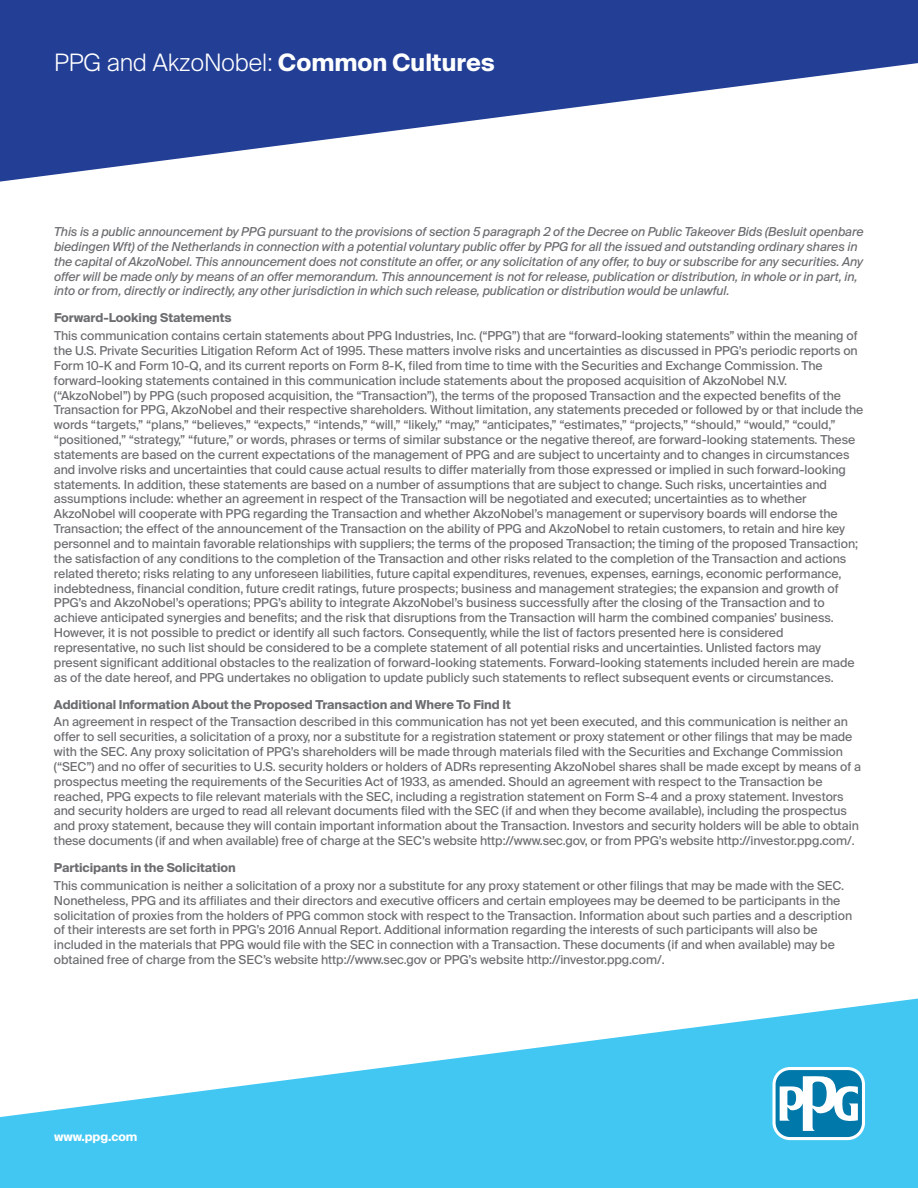
<style>
.page{position:relative;width:918px;height:1188px;background:#fff}
.page>*{position:absolute;margin:0;border:0;box-sizing:border-box;transform-origin:0 0}
.t1{font:300 24px "Suisse Intl";color:#fff}
.t2{font:12.3px/14.9px "Suisse Intl";letter-spacing:-.005em;color:#6c6d70}
.t3{font:italic 12.3px/14.9px "Suisse Intl";letter-spacing:-.005em;color:#6c6d70}
.t4{font:700 12.3px "Suisse Intl";letter-spacing:-.005em;color:#6c6d70}
.t5{font:700 12px "Suisse Intl";color:#fff}
.s1{font-weight:700}
</style>
<div class="page">
<svg style="left:0;top:998px;width:918px;height:190px;fill:#42c7f2"></svg>
<svg style="left:0;top:0;width:918px;height:182px;fill:#223e95"></svg>
<svg style="left:772px;top:1067px;width:93px;height:73px"></svg>
<div style="left:776px;top:1070px;width:86px;height:67px;background:#0078aa;border-radius:14px"></div>
<svg style="left:780px;top:1076px;width:78px;height:55px"></svg>
<h1 class="t1" style="left:54px;top:54px;width:442px">PPG and AkzoNobel: <span class="s1">Common Cultures</span></h1>
<p class="t3" style="left:54px;top:225px;width:811px">This is a public announcement by PPG pursuant to the provisions of section 5 paragraph 2 of the Decree on Public Takeover Bids (Besluit openbare biedingen Wft) of the Netherlands in connection with a potential voluntary public offer by PPG for all the issued and outstanding ordinary shares in the capital of AkzoNobel. This announcement does not constitute an offer, or any solicitation of any offer, to buy or subscribe for any securities. Any offer will be made only by means of an offer memorandum. This announcement is not for release, publication or distribution, in whole or in part, in, into or from, directly or indirectly, any other jurisdiction in which such release, publication or distribution would be unlawful.</p>
<p class="t4" style="left:54px;top:313px;width:179px">Forward-Looking Statements</p>
<p class="t2" style="left:54px;top:329px;width:811px">This communication contains certain statements about PPG Industries, Inc. (“PPG”) that are “forward-looking statements” within the meaning of the U.S. Private Securities Litigation Reform Act of 1995. These matters involve risks and uncertainties as discussed in PPG’s periodic reports on Form 10-K and Form 10-Q, and its current reports on Form 8-K, filed from time to time with the Securities and Exchange Commission. The forward-looking statements contained in this communication include statements about the proposed acquisition of AkzoNobel N.V. (“AkzoNobel”) by PPG (such proposed acquisition, the “Transaction”), the terms of the proposed Transaction and the expected benefits of the Transaction for PPG, AkzoNobel and their respective shareholders. Without limitation, any statements preceded or followed by or that include the words “targets,” “plans,” “believes,” “expects,” “intends,” “will,” “likely,” “may,” “anticipates,” “estimates,” “projects,” “should,” “would,” “could,” “positioned,” “strategy,” “future,” or words, phrases or terms of similar substance or the negative thereof, are forward-looking statements. These statements are based on the current expectations of the management of PPG and are subject to uncertainty and to changes in circumstances and involve risks and uncertainties that could cause actual results to differ materially from those expressed or implied in such forward-looking statements. In addition, these statements are based on a number of assumptions that are subject to change. Such risks, uncertainties and assumptions include: whether an agreement in respect of the Transaction will be negotiated and executed; uncertainties as to whether AkzoNobel will cooperate with PPG regarding the Transaction and whether AkzoNobel’s management or supervisory boards will endorse the Transaction; the effect of the announcement of the Transaction on the ability of PPG and AkzoNobel to retain customers, to retain and hire key personnel and to maintain favorable relationships with suppliers; the terms of the proposed Transaction; the timing of the proposed Transaction; the satisfaction of any conditions to the completion of the Transaction and other risks related to the completion of the Transaction and actions related thereto; risks relating to any unforeseen liabilities, future capital expenditures, revenues, expenses, earnings, economic performance, indebtedness, financial condition, future credit ratings, future prospects; business and management strategies; the expansion and growth of PPG’s and AkzoNobel’s operations; PPG’s ability to integrate AkzoNobel’s business successfully after the closing of the Transaction and to achieve anticipated synergies and benefits; and the risk that disruptions from the Transaction will harm the combined companies’ business.<br>However, it is not possible to predict or identify all such factors. Consequently, while the list of factors presented here is considered representative, no such list should be considered to be a complete statement of all potential risks and uncertainties. Unlisted factors may present significant additional obstacles to the realization of forward-looking statements. Forward-looking statements included herein are made as of the date hereof, and PPG undertakes no obligation to update publicly such statements to reflect subsequent events or circumstances.</p>
<p class="t4" style="left:54px;top:700px;width:458px">Additional Information About the Proposed Transaction and Where To Find It</p>
<p class="t2" style="left:54px;top:716px;width:808px">An agreement in respect of the Transaction described in this communication has not yet been executed, and this communication is neither an offer to sell securities, a solicitation of a proxy, nor a substitute for a registration statement or proxy statement or other filings that may be made with the SEC. Any proxy solicitation of PPG’s shareholders will be made through materials filed with the Securities and Exchange Commission (“SEC”) and no offer of securities to U.S. security holders or holders of ADRs representing AkzoNobel shares shall be made except by means of a prospectus meeting the requirements of the Securities Act of 1933, as amended. Should an agreement with respect to the Transaction be reached, PPG expects to file relevant materials with the SEC, including a registration statement on Form S-4 and a proxy statement. Investors and security holders are urged to read all relevant documents filed with the SEC (if and when they become available), including the prospectus and proxy statement, because they will contain important information about the Transaction. Investors and security holders will be able to obtain these documents (if and when available) free of charge at the SEC’s website http://www.sec.gov, or from PPG’s website http://investor.ppg.com/.</p>
<p class="t4" style="left:54px;top:863px;width:183px">Participants in the Solicitation</p>
<p class="t2" style="left:54px;top:879px;width:800px">This communication is neither a solicitation of a proxy nor a substitute for any proxy statement or other filings that may be made with the SEC.<br>Nonetheless, PPG and its affiliates and their directors and executive officers and certain employees may be deemed to be participants in the solicitation of proxies from the holders of PPG common stock with respect to the Transaction. Information about such parties and a description of their interests are set forth in PPG’s 2016 Annual Report. Additional information regarding the interests of such participants will also be included in the materials that PPG would file with the SEC in connection with a Transaction. These documents (if and when available) may be obtained free of charge from the SEC’s website http://www.sec.gov or PPG’s website http://investor.ppg.com/.</p>
<p class="t5" style="left:54px;top:1132px;width:85px">www.ppg.com</p>
</div>
